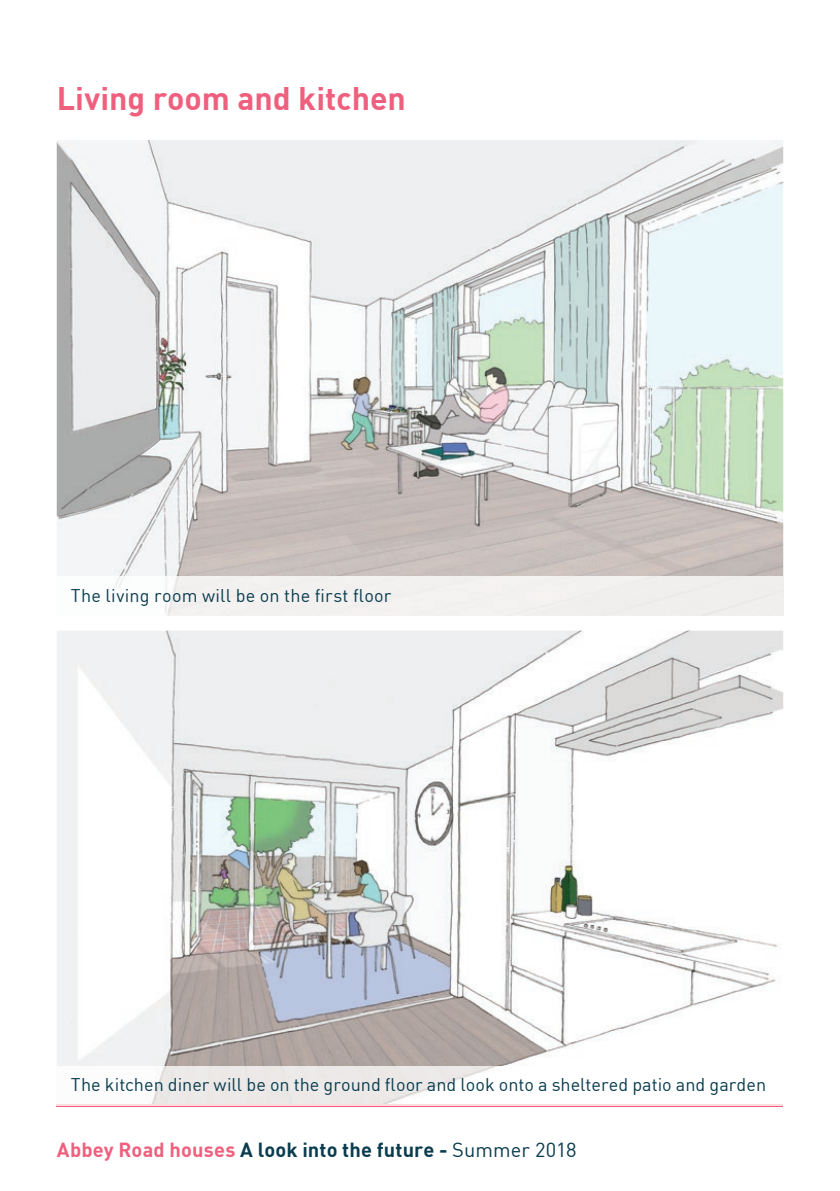
<style>
.page{position:relative;width:840px;height:1191px;background:#fff}
.page>*{position:absolute;margin:0;border:0;box-sizing:border-box;transform-origin:0 0}
.t1{font:700 32px "DINOT";color:#ee607d}
.t2{font:700 20px "DINOT";letter-spacing:.01em;color:#0a3c4e}
.t3{font:18px "DINOT";letter-spacing:.005em;color:#0a3c4e}
.s1{color:#ee607d}
.s2{font-weight:400}
</style>
<div class="page">
<img style="left:57px;top:630px;width:725px;height:436px">
<img style="left:57px;top:140px;width:725px;height:436px">
<hr style="left:57px;top:1105px;width:725px;height:2px;background:#ee607d">
<svg style="left:167px;top:615px;width:615px;height:1px"></svg>
<img style="left:57px;top:1066px;width:725px;height:39px">
<hr style="left:57px;top:1105px;width:725px;height:1px;background:#fbddde">
<h1 class="t1" style="left:57px;top:73px;width:350px">Living room and kitchen</h1>
<p class="t3" style="left:71px;top:582px;width:322px">The living room will be on the first floor</p>
<p class="t3" style="left:71px;top:1071px;width:696px">The kitchen diner will be on the ground floor and look onto a sheltered patio and garden</p>
<p class="t2" style="left:57px;top:1133px;width:521px"><span class="s1">Abbey Road houses</span> A look into the future - <span class="s2">Summer 2018</span></p>
</div>
